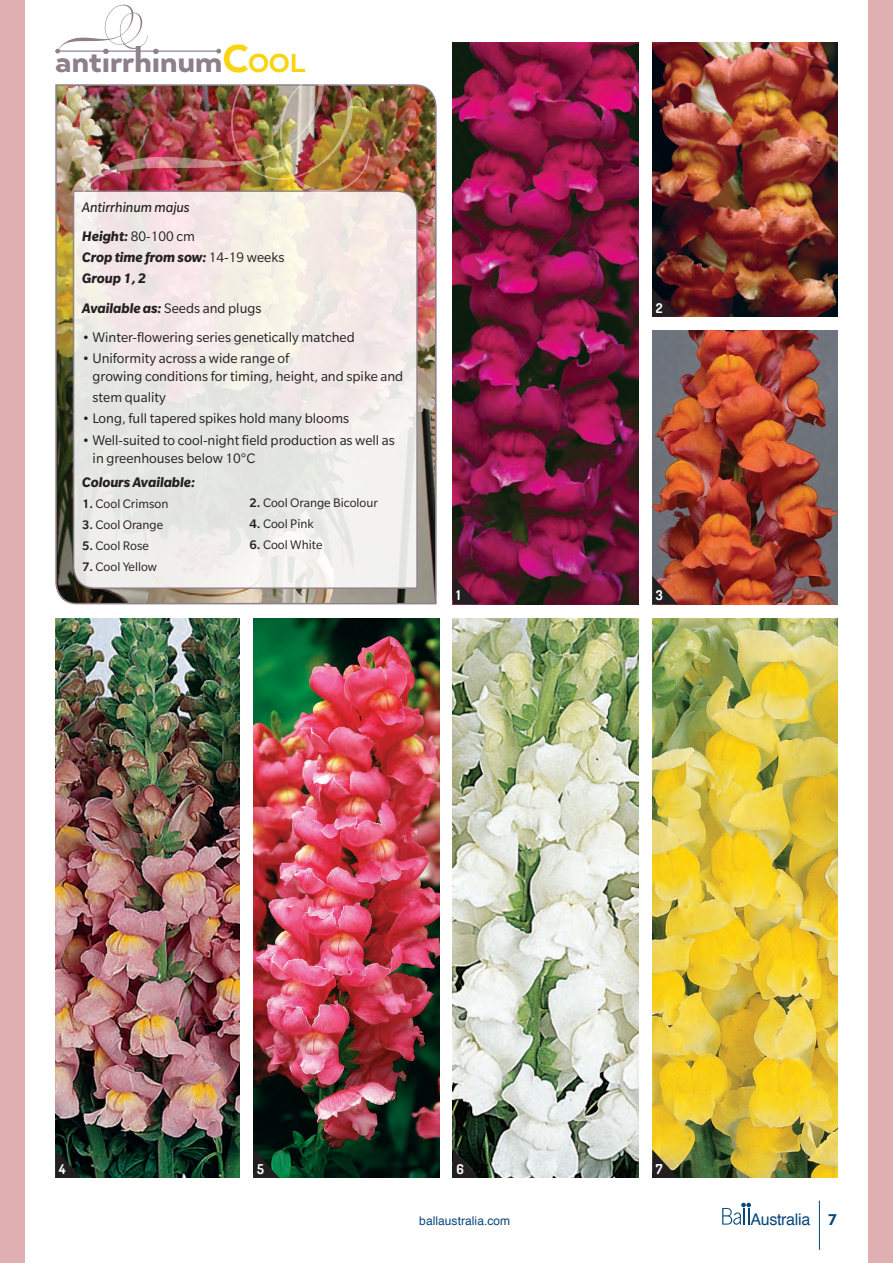
<style>
.page{position:relative;width:893px;height:1263px;background:#fff}
.page>*{position:absolute;margin:0;border:0;box-sizing:border-box;transform-origin:0 0}
.t1{font:800 39px "Arquitecta";letter-spacing:-.01em;color:#8d808a}
.t2{font:16.05px "Helvetica";letter-spacing:-.02em;color:#08467a}
.t3{font:15px/18px "Slate Pro";color:#231f20}
.t4{font:italic 700 15px/21px "Slate Pro";color:#231f20}
.t5{font:italic 15px/29.5px "Slate Pro";color:#231f20}
.t6{font:13.5px "Slate Pro";color:#231f20}
.t7{font:700 13.5px "Dosis";color:#fff}
.t8{font:12px "Helvetica";letter-spacing:.005em;color:#08467a}
.s1{font-size:45px;color:#fbd410}
.s2{font-size:30px;color:#fbd410}
.s3{font-weight:700}
.s4{font-style:normal}
.s5{font-weight:400;font-style:normal}
.s6{font-weight:700;font-style:italic}
.s7{font-weight:500}
.s8{font-family:"Arquitecta";font-weight:800;font-size:18px}
</style>
<div class="page">
<img style="left:55px;top:84px;width:382px;height:521px">
<svg style="left:722px;top:1203px;width:29px;height:22px"></svg>
<hr style="left:819px;top:1201px;width:1px;height:49px;background:#08467a">
<svg style="left:72px;top:190px;width:347px;height:400px;background:#ece7e4"></svg>
<img style="left:453px;top:43px;width:185px;height:561px">
<img style="left:652px;top:43px;width:186px;height:274px">
<img style="left:652px;top:330px;width:186px;height:274px">
<img style="left:453px;top:618px;width:185px;height:560px">
<img style="left:55px;top:618px;width:185px;height:560px">
<img style="left:652px;top:618px;width:186px;height:560px">
<img style="left:254px;top:618px;width:185px;height:560px">
<svg style="left:453px;top:576px;width:26px;height:28px"></svg>
<svg style="left:652px;top:288px;width:26px;height:29px"></svg>
<svg style="left:652px;top:576px;width:26px;height:28px"></svg>
<svg style="left:652px;top:1149px;width:26px;height:29px"></svg>
<svg style="left:254px;top:1149px;width:26px;height:29px"></svg>
<svg style="left:453px;top:1149px;width:26px;height:29px"></svg>
<svg style="left:55px;top:1149px;width:26px;height:29px"></svg>
<svg style="left:55px;top:4px;width:93px;height:50px"></svg>
<div style="left:868px;top:0;width:25px;height:1263px;background:#e0afb1"></div>
<img style="left:75px;top:49px;width:295px;height:155px">
<div style="left:0;top:0;width:25px;height:1263px;background:#e0afb1"></div>
<h1 class="t1" style="left:55px;top:36px;width:252px">antirrhinum<span class="s1">C</span><span class="s2">OOL</span></h1>
<p class="t5" style="left:82px;top:192px;width:114px">Antirrhinum majus<br><span class="s3">Height:</span> <span class="s4">80-100 cm</span></p>
<p class="t4" style="left:82px;top:247px;width:204px">Crop time from sow: <span class="s5">14-19 weeks<br></span>Group 1, 2</p>
<p class="t3" style="left:82px;top:299px;width:181px"><span class="s6">Available as:</span> Seeds and plugs</p>
<p class="t3" style="left:82px;top:328px;width:274px">• Winter-flowering series genetically matched</p>
<p class="t3" style="left:93px;top:349px;width:312px;text-indent:-11px">• Uniformity across a wide range of<br>growing conditions for timing, height, and spike and</p>
<p class="t3" style="left:93px;top:388px;width:75px">stem quality</p>
<p class="t3" style="left:82px;top:409px;width:269px">• Long, full tapered spikes hold many blooms</p>
<p class="t3" style="left:93px;top:431px;width:304px;text-indent:-11px">• Well-suited to cool-night field production as well as in greenhouses below 10°C</p>
<p class="t4" style="left:82px;top:472px;width:115px">Colours Available:</p>
<p class="t6" style="left:82px;top:497px;width:88px"><span class="s7">1.</span> Cool Crimson</p>
<p class="t6" style="left:82px;top:518px;width:83px"><span class="s7">3.</span> Cool Orange</p>
<p class="t6" style="left:82px;top:539px;width:68px"><span class="s7">5.</span> Cool Rose</p>
<p class="t6" style="left:82px;top:560px;width:77px"><span class="s7">7.</span> Cool Yellow</p>
<p class="t6" style="left:250px;top:496px;width:130px"><span class="s7">2.</span> Cool Orange Bicolour</p>
<p class="t6" style="left:250px;top:517px;width:66px"><span class="s7">4.</span> Cool Pink</p>
<p class="t6" style="left:250px;top:538px;width:74px"><span class="s7">6.</span> Cool White</p>
<p class="t7" style="left:456px;top:587px;width:5px">1</p>
<p class="t7" style="left:656px;top:299px;width:8px">2</p>
<p class="t7" style="left:656px;top:587px;width:9px">3</p>
<p class="t7" style="left:59px;top:1160px;width:8px">4</p>
<p class="t7" style="left:257px;top:1160px;width:8px">5</p>
<p class="t7" style="left:456px;top:1160px;width:9px">6</p>
<p class="t7" style="left:656px;top:1160px;width:8px">7</p>
<p class="t8" style="left:419px;top:1211px;width:92px">ballaustralia.com</p>
<p class="t2" style="left:750px;top:1206px;width:88px">Australia <span class="s8">7</span></p>
</div>
